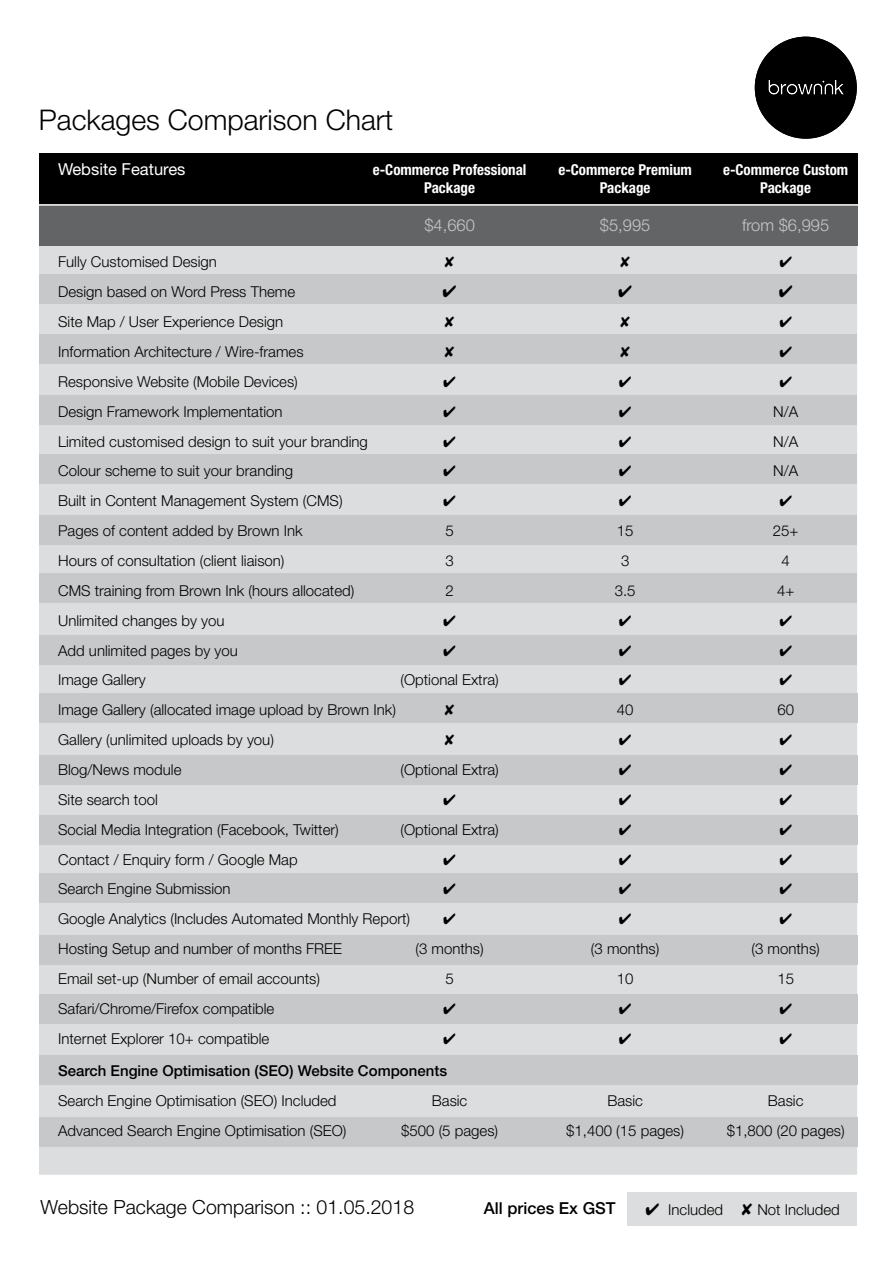
<style>
.page{position:relative;width:893px;height:1263px;background:#fff}
.page>*{position:absolute;margin:0;border:0;box-sizing:border-box;transform-origin:0 0}
.t1{font:300 28.5px "Helvetica Neue";color:#000}
.t2{font:300 19.5px "Helvetica Neue";color:#000}
.t3{font:300 16.5px "Helvetica Neue";color:#c7c8ca}
.t4{font:16.5px "Helvetica Neue";color:#fff}
.t5{font:500 16.5px "Helvetica Neue";color:#000}
.t6{font:300 15px "Helvetica Neue";color:#000}
.t7{font:700 condensed 15px "Helvetica Neue";color:#fff}
.t8{font:500 15px "Helvetica Neue";color:#000}
</style>
<div class="page">
<svg style="left:755px;top:37px;width:102px;height:102px"></svg>
<div style="left:39px;top:246px;width:818px;height:929px;background:#dcddde"></div>
<div style="left:39px;top:195px;width:818px;height:51px;background:#636466"></div>
<div style="left:39px;top:153px;width:818px;height:52px;background:#000"></div>
<div style="left:628px;top:1192px;width:229px;height:34px;background:#dcddde"></div>
<div style="left:39px;top:755px;width:818px;height:30px;background:#c7c8ca"></div>
<div style="left:39px;top:1055px;width:818px;height:30px;background:#c7c8ca"></div>
<div style="left:39px;top:994px;width:818px;height:29px;background:#c7c8ca"></div>
<div style="left:39px;top:936px;width:818px;height:29px;background:#c7c8ca"></div>
<div style="left:39px;top:873px;width:818px;height:30px;background:#c7c8ca"></div>
<div style="left:39px;top:815px;width:818px;height:30px;background:#c7c8ca"></div>
<div style="left:39px;top:693px;width:818px;height:30px;background:#c7c8ca"></div>
<div style="left:39px;top:635px;width:818px;height:30px;background:#c7c8ca"></div>
<div style="left:39px;top:573px;width:818px;height:29px;background:#c7c8ca"></div>
<div style="left:39px;top:515px;width:818px;height:29px;background:#c7c8ca"></div>
<div style="left:39px;top:454px;width:818px;height:30px;background:#c7c8ca"></div>
<div style="left:39px;top:395px;width:818px;height:29px;background:#c7c8ca"></div>
<div style="left:39px;top:334px;width:818px;height:29px;background:#c7c8ca"></div>
<div style="left:39px;top:274px;width:818px;height:30px;background:#c7c8ca"></div>
<hr style="left:34px;top:204px;width:830px;height:2px;background:#fff">
<div style="left:39px;top:1117px;width:818px;height:30px;background:#c7c8ca"></div>
<svg style="left:445px;top:257px;width:9px;height:11px"></svg>
<svg style="left:620px;top:257px;width:10px;height:11px"></svg>
<svg style="left:780px;top:257px;width:11px;height:11px"></svg>
<svg style="left:445px;top:316px;width:9px;height:11px"></svg>
<svg style="left:620px;top:316px;width:10px;height:11px"></svg>
<svg style="left:780px;top:316px;width:11px;height:11px"></svg>
<svg style="left:444px;top:376px;width:11px;height:11px"></svg>
<svg style="left:619px;top:376px;width:12px;height:11px"></svg>
<svg style="left:780px;top:376px;width:11px;height:11px"></svg>
<svg style="left:444px;top:436px;width:11px;height:11px"></svg>
<svg style="left:619px;top:436px;width:12px;height:11px"></svg>
<svg style="left:444px;top:496px;width:11px;height:10px"></svg>
<svg style="left:619px;top:496px;width:12px;height:10px"></svg>
<svg style="left:780px;top:496px;width:11px;height:10px"></svg>
<svg style="left:444px;top:615px;width:11px;height:11px"></svg>
<svg style="left:619px;top:615px;width:12px;height:11px"></svg>
<svg style="left:780px;top:615px;width:11px;height:11px"></svg>
<svg style="left:619px;top:675px;width:12px;height:10px"></svg>
<svg style="left:780px;top:675px;width:11px;height:10px"></svg>
<svg style="left:445px;top:734px;width:9px;height:11px"></svg>
<svg style="left:619px;top:734px;width:12px;height:11px"></svg>
<svg style="left:780px;top:734px;width:11px;height:11px"></svg>
<svg style="left:444px;top:794px;width:11px;height:11px"></svg>
<svg style="left:619px;top:794px;width:12px;height:11px"></svg>
<svg style="left:780px;top:794px;width:11px;height:11px"></svg>
<svg style="left:444px;top:854px;width:11px;height:11px"></svg>
<svg style="left:619px;top:854px;width:12px;height:11px"></svg>
<svg style="left:780px;top:854px;width:11px;height:11px"></svg>
<svg style="left:444px;top:913px;width:11px;height:11px"></svg>
<svg style="left:619px;top:913px;width:12px;height:11px"></svg>
<svg style="left:780px;top:913px;width:11px;height:11px"></svg>
<svg style="left:444px;top:1033px;width:11px;height:11px"></svg>
<svg style="left:619px;top:1033px;width:12px;height:11px"></svg>
<svg style="left:780px;top:1033px;width:11px;height:11px"></svg>
<h1 class="t1" style="left:39px;top:103px;width:356px">Packages Comparison Chart</h1>
<p class="t4" style="left:58px;top:159px;width:129px">Website Features</p>
<p class="t7" style="left:373px;top:161px;width:155px">e-Commerce Professional</p>
<p class="t7" style="left:558px;top:161px;width:135px">e-Commerce Premium</p>
<p class="t7" style="left:723px;top:161px;width:127px">e-Commerce Custom</p>
<p class="t7" style="left:424px;top:179px;width:52px">Package</p>
<p class="t7" style="left:600px;top:179px;width:52px">Package</p>
<p class="t7" style="left:760px;top:179px;width:52px">Package</p>
<p class="t3" style="left:424px;top:215px;width:52px">$4,660</p>
<p class="t3" style="left:600px;top:215px;width:52px">$5,995</p>
<p class="t3" style="left:742px;top:215px;width:89px">from $6,995</p>
<p class="t6" style="left:58px;top:253px;width:160px">Fully Customised Design</p>
<p class="t6" style="left:58px;top:283px;width:239px">Design based on Word Press Theme</p>
<p class="t6" style="left:58px;top:313px;width:227px">Site Map / User Experience Design</p>
<p class="t6" style="left:58px;top:342px;width:247px">Information Architecture / Wire-frames</p>
<p class="t6" style="left:58px;top:372px;width:241px">Responsive Website (Mobile Devices)</p>
<p class="t6" style="left:58px;top:402px;width:226px">Design Framework Implementation</p>
<p class="t6" style="left:773px;top:402px;width:27px">N/A</p>
<p class="t6" style="left:58px;top:432px;width:311px">Limited customised design to suit your branding</p>
<p class="t6" style="left:773px;top:432px;width:27px">N/A</p>
<p class="t6" style="left:58px;top:462px;width:237px">Colour scheme to suit your branding</p>
<p class="t6" style="left:773px;top:462px;width:27px">N/A</p>
<p class="t6" style="left:58px;top:492px;width:286px">Built in Content Management System (CMS)</p>
<p class="t6" style="left:58px;top:522px;width:246px">Pages of content added by Brown Ink</p>
<p class="t6" style="left:445px;top:522px;width:10px">5</p>
<p class="t6" style="left:617px;top:522px;width:18px">15</p>
<p class="t6" style="left:773px;top:522px;width:27px">25+</p>
<p class="t6" style="left:58px;top:551px;width:228px">Hours of consultation (client liaison)</p>
<p class="t6" style="left:445px;top:551px;width:10px">3</p>
<p class="t6" style="left:621px;top:551px;width:10px">3</p>
<p class="t6" style="left:781px;top:551px;width:10px">4</p>
<p class="t6" style="left:58px;top:581px;width:298px">CMS training from Brown Ink (hours allocated)</p>
<p class="t6" style="left:445px;top:581px;width:10px">2</p>
<p class="t6" style="left:615px;top:581px;width:22px">3.5</p>
<p class="t6" style="left:777px;top:581px;width:19px">4+</p>
<p class="t6" style="left:58px;top:611px;width:168px">Unlimited changes by you</p>
<p class="t6" style="left:58px;top:641px;width:181px">Add unlimited pages by you</p>
<p class="t6" style="left:58px;top:671px;width:89px">Image Gallery</p>
<p class="t6" style="left:400px;top:671px;width:100px">(Optional Extra)</p>
<p class="t6" style="left:58px;top:701px;width:339px">Image Gallery (allocated image upload by Brown Ink)</p>
<p class="t6" style="left:617px;top:701px;width:18px">40</p>
<p class="t6" style="left:777px;top:701px;width:18px">60</p>
<p class="t6" style="left:58px;top:731px;width:217px">Gallery (unlimited uploads by you)</p>
<p class="t6" style="left:58px;top:760px;width:125px">Blog/News module</p>
<p class="t6" style="left:400px;top:760px;width:100px">(Optional Extra)</p>
<p class="t6" style="left:58px;top:790px;width:101px">Site search tool</p>
<p class="t6" style="left:58px;top:820px;width:282px">Social Media Integration (Facebook, Twitter)</p>
<p class="t6" style="left:400px;top:820px;width:100px">(Optional Extra)</p>
<p class="t6" style="left:58px;top:850px;width:241px">Contact / Enquiry form / Google Map</p>
<p class="t6" style="left:58px;top:880px;width:174px">Search Engine Submission</p>
<p class="t6" style="left:58px;top:910px;width:354px">Google Analytics (Includes Automated Monthly Report)</p>
<p class="t6" style="left:58px;top:939px;width:285px">Hosting Setup and number of months FREE</p>
<p class="t6" style="left:415px;top:939px;width:70px">(3 months)</p>
<p class="t6" style="left:591px;top:939px;width:70px">(3 months)</p>
<p class="t6" style="left:751px;top:939px;width:70px">(3 months)</p>
<p class="t6" style="left:58px;top:969px;width:263px">Email set-up (Number of email accounts)</p>
<p class="t6" style="left:445px;top:969px;width:10px">5</p>
<p class="t6" style="left:617px;top:969px;width:18px">10</p>
<p class="t6" style="left:777px;top:969px;width:18px">15</p>
<p class="t6" style="left:58px;top:999px;width:218px">Safari/Chrome/Firefox compatible</p>
<p class="t6" style="left:58px;top:1029px;width:213px">Internet Explorer 10+ compatible</p>
<p class="t8" style="left:58px;top:1062px;width:391px">Search Engine Optimisation (SEO) Website Components</p>
<p class="t6" style="left:58px;top:1091px;width:280px">Search Engine Optimisation (SEO) Included</p>
<p class="t6" style="left:432px;top:1091px;width:37px">Basic</p>
<p class="t6" style="left:607px;top:1091px;width:37px">Basic</p>
<p class="t6" style="left:768px;top:1091px;width:37px">Basic</p>
<p class="t6" style="left:58px;top:1121px;width:290px">Advanced Search Engine Optimisation (SEO)</p>
<p class="t6" style="left:401px;top:1121px;width:99px">$500 (5 pages)</p>
<p class="t6" style="left:566px;top:1121px;width:119px">$1,400 (15 pages)</p>
<p class="t6" style="left:727px;top:1121px;width:119px">$1,800 (20 pages)</p>
<h2 class="t2" style="left:41px;top:1195px;width:375px">Website Package Comparison :: 01.05.2018</h2>
<p class="t5" style="left:484px;top:1199px;width:133px">All prices Ex GST</p>
<p class="t6" style="left:645px;top:1200px;width:196px">✔ Included ✘ Not Included</p>
</div>
